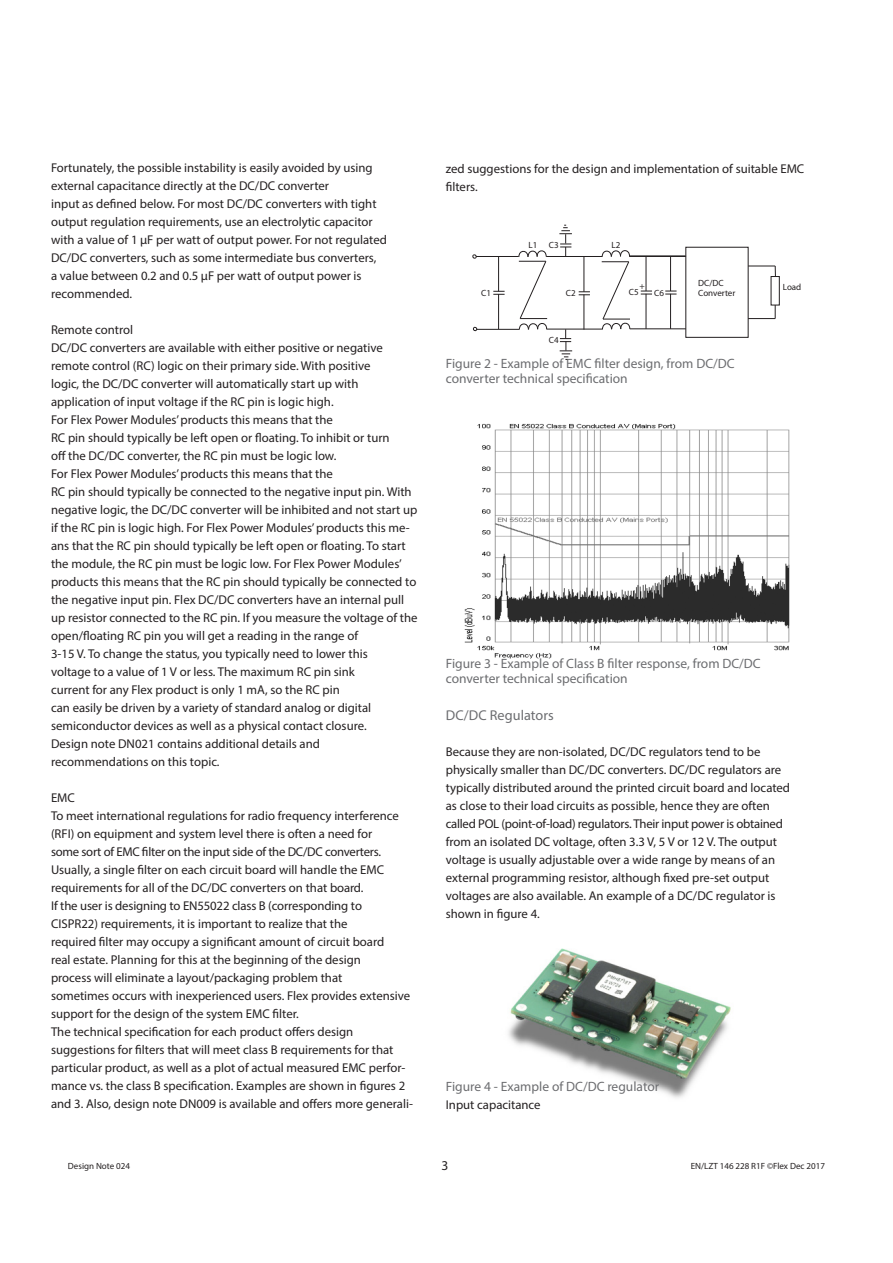
<style>
.page{position:relative;width:893px;height:1263px;background:#fff}
.page>*{position:absolute;margin:0;border:0;box-sizing:border-box;transform-origin:0 0}
.INSIDA__Underrubrik{font:14.25px "Myriad Pro";letter-spacing:.005em;color:#6c6d70}
.INSIDA__Bildtext{font:13.5px/15px "Myriad Pro";color:#6c6d70}
.t1{font:13.5px "Myriad Pro";color:#231f20}
.INSIDA__Underrubrik-2{font:12.75px/18px "Myriad Pro";color:#231f20}
.t2{font:9px "Myriad Pro";color:#231f20}
.t3{font:9px/10.8px "Myriad";color:#231f20}
</style>
<div class="page">
<img style="left:508px;top:948px;width:223px;height:150px">
<img style="left:464px;top:423px;width:326px;height:236px">
<div style="left:685px;top:247px;width:63px;height:91px;background:#fff;border:1px solid #231f20"></div>
<div style="left:771px;top:276px;width:9px;height:29px;background:#fff;border:1px solid #231f20"></div>
<svg style="left:748px;top:305px;width:28px;height:14px"></svg>
<svg style="left:748px;top:266px;width:28px;height:10px"></svg>
<hr style="left:630px;top:256px;width:56px;height:1px;background:#231f20">
<hr style="left:630px;top:328px;width:56px;height:1px;background:#231f20">
<svg style="left:665px;top:291px;width:12px;height:4px"></svg>
<hr style="left:670px;top:294px;width:1px;height:35px;background:#231f20">
<hr style="left:670px;top:256px;width:1px;height:35px;background:#231f20">
<svg style="left:601px;top:250px;width:29px;height:80px"></svg>
<hr style="left:546px;top:329px;width:56px;height:1px;background:#231f20">
<hr style="left:546px;top:256px;width:56px;height:1px;background:#231f20">
<svg style="left:579px;top:291px;width:11px;height:4px"></svg>
<hr style="left:584px;top:295px;width:1px;height:35px;background:#231f20">
<hr style="left:584px;top:257px;width:1px;height:35px;background:#231f20">
<svg style="left:493px;top:291px;width:12px;height:4px"></svg>
<hr style="left:498px;top:294px;width:1px;height:35px;background:#231f20">
<hr style="left:498px;top:256px;width:1px;height:35px;background:#231f20">
<hr style="left:476px;top:256px;width:43px;height:1px;background:#231f20">
<hr style="left:477px;top:329px;width:42px;height:1px;background:#231f20">
<svg style="left:518px;top:250px;width:29px;height:80px"></svg>
<svg style="left:559px;top:225px;width:13px;height:31px"></svg>
<svg style="left:560px;top:329px;width:12px;height:31px"></svg>
<svg style="left:472px;top:254px;width:5px;height:5px"></svg>
<svg style="left:473px;top:326px;width:5px;height:5px"></svg>
<svg style="left:641px;top:291px;width:11px;height:4px"></svg>
<hr style="left:646px;top:294px;width:1px;height:35px;background:#231f20">
<hr style="left:646px;top:256px;width:1px;height:35px;background:#231f20">
<p class="INSIDA__Underrubrik-2" style="left:51px;top:159px;width:323px">Fortunately, the possible instability is easily avoided by using external capacitance directly at the DC/DC converter</p>
<p class="INSIDA__Underrubrik-2" style="left:51px;top:195px;width:337px">input as defined below. For most DC/DC converters with tight output regulation requirements, use an electrolytic capacitor with a value of 1 μF per watt of output power. For not regulated</p>
<p class="INSIDA__Underrubrik-2" style="left:51px;top:249px;width:327px">DC/DC converters, such as some intermediate bus converters, a value between 0.2 and 0.5 μF per watt of output power is recommended.</p>
<p class="INSIDA__Underrubrik-2" style="left:51px;top:321px;width:84px">Remote control</p>
<p class="INSIDA__Underrubrik-2" style="left:51px;top:339px;width:333px">DC/DC converters are available with either positive or negative remote control (RC) logic on their primary side. With positive logic, the DC/DC converter will automatically start up with</p>
<p class="INSIDA__Underrubrik-2" style="left:51px;top:393px;width:284px">application of input voltage if the RC pin is logic high.</p>
<p class="INSIDA__Underrubrik-2" style="left:51px;top:411px;width:283px">For Flex Power Modules’ products this means that the</p>
<p class="INSIDA__Underrubrik-2" style="left:51px;top:429px;width:340px">RC pin should typically be left open or floating. To inhibit or turn off the DC/DC converter, the RC pin must be logic low.</p>
<p class="INSIDA__Underrubrik-2" style="left:51px;top:465px;width:283px">For Flex Power Modules’ products this means that the</p>
<p class="INSIDA__Underrubrik-2" style="left:51px;top:483px;width:368px">RC pin should typically be connected to the negative input pin. With negative logic, the DC/DC converter will be inhibited and not start up if the RC pin is logic high. For Flex Power Modules’ products this me&shy;ans that the RC pin should typically be left open or floating. To start the module, the RC pin must be logic low. For Flex Power Modules’ products this means that the RC pin should typically be connected to the negative input pin. Flex DC/DC converters have an internal pull up resistor connected to the RC pin. If you measure the voltage of the open/floating RC pin you will get a reading in the range of</p>
<p class="INSIDA__Underrubrik-2" style="left:51px;top:645px;width:318px">3-15 V. To change the status, you typically need to lower this</p>
<p class="INSIDA__Underrubrik-2" style="left:51px;top:663px;width:305px">voltage to a value of 1 V or less. The maximum RC pin sink</p>
<p class="INSIDA__Underrubrik-2" style="left:51px;top:681px;width:290px">current for any Flex product is only 1 mA, so the RC pin</p>
<p class="INSIDA__Underrubrik-2" style="left:51px;top:699px;width:322px">can easily be driven by a variety of standard analog or digital semiconductor devices as well as a physical contact closure.<br>Design note DN021 contains additional details and</p>
<p class="INSIDA__Underrubrik-2" style="left:51px;top:753px;width:170px">recommendations on this topic.</p>
<p class="INSIDA__Underrubrik-2" style="left:51px;top:789px;width:25px">EMC</p>
<p class="INSIDA__Underrubrik-2" style="left:51px;top:807px;width:349px">To meet international regulations for radio frequency interference (RFI) on equipment and system level there is often a need for some sort of EMC filter on the input side of the DC/DC converters.<br>Usually, a single filter on each circuit board will handle the EMC requirements for all of the DC/DC converters on that board.<br>If the user is designing to EN55022 class B (corresponding to CISPR22) requirements, it is important to realize that the</p>
<p class="INSIDA__Underrubrik-2" style="left:51px;top:933px;width:335px">required filter may occupy a significant amount of circuit board real estate. Planning for this at the beginning of the design</p>
<p class="INSIDA__Underrubrik-2" style="left:51px;top:969px;width:293px">process will eliminate a layout/packaging problem that</p>
<p class="INSIDA__Underrubrik-2" style="left:51px;top:987px;width:361px">sometimes occurs with inexperienced users. Flex provides extensive support for the design of the system EMC filter.</p>
<p class="INSIDA__Underrubrik-2" style="left:51px;top:1023px;width:304px">The technical specification for each product offers design</p>
<p class="INSIDA__Underrubrik-2" style="left:51px;top:1041px;width:363px">suggestions for filters that will meet class B requirements for that particular product, as well as a plot of actual measured EMC perfor&shy;mance vs. the class B specification. Examples are shown in figures 2 and 3. Also, design note DN009 is available and offers more generali-</p>
<p class="INSIDA__Underrubrik-2" style="left:446px;top:159px;width:360px">zed suggestions for the design and implementation of suitable EMC filters.</p>
<p class="t3" style="left:528px;top:240px;width:10px">L1</p>
<p class="t3" style="left:611px;top:240px;width:10px">L2</p>
<p class="t3" style="left:549px;top:240px;width:11px">C3</p>
<p class="t3" style="left:481px;top:288px;width:11px">C1</p>
<p class="t3" style="left:566px;top:288px;width:11px">C2</p>
<p class="t3" style="left:639px;top:281px;width:7px">+</p>
<p class="t3" style="left:629px;top:287px;width:11px">C5</p>
<p class="t3" style="left:654px;top:288px;width:11px">C6</p>
<p class="t3" style="left:549px;top:335px;width:11px">C4</p>
<p class="t3" style="left:698px;top:277px;width:39px">DC/DC<br>Converter</p>
<p class="t3" style="left:783px;top:282px;width:20px">Load</p>
<p class="INSIDA__Bildtext" style="left:446px;top:355px;width:290px">Figure 2 - Example of EMC filter design, from DC/DC</p>
<p class="INSIDA__Bildtext" style="left:446px;top:370px;width:184px">converter technical specification</p>
<p class="INSIDA__Bildtext" style="left:446px;top:655px;width:316px">Figure 3 - Example of Class B filter response, from DC/DC converter technical specification</p>
<p class="INSIDA__Underrubrik" style="left:446px;top:706px;width:110px">DC/DC Regulators</p>
<p class="INSIDA__Underrubrik-2" style="left:446px;top:743px;width:346px">Because they are non-isolated, DC/DC regulators tend to be physically smaller than DC/DC converters. DC/DC regulators are typically distributed around the printed circuit board and located as close to their load circuits as possible, hence they are often called POL (point-of-load) regulators. Their input power is obtained from an isolated DC voltage, often 3.3 V, 5 V or 12 V. The output voltage is usually adjustable over a wide range by means of an external programming resistor, although fixed pre-set output voltages are also available. An example of a DC/DC regulator is shown in figure 4.</p>
<p class="INSIDA__Bildtext" style="left:446px;top:1078px;width:215px">Figure 4 - Example of DC/DC regulator</p>
<p class="INSIDA__Underrubrik-2" style="left:446px;top:1095px;width:96px">Input capacitance</p>
<p class="t2" style="left:68px;top:1161px;width:64px">Design Note 024</p>
<p class="t1" style="left:441px;top:1157px;width:8px">3</p>
<p class="t2" style="left:691px;top:1160px;width:136px">EN/LZT 146 228 R1F ©Flex Dec 2017</p>
</div>
